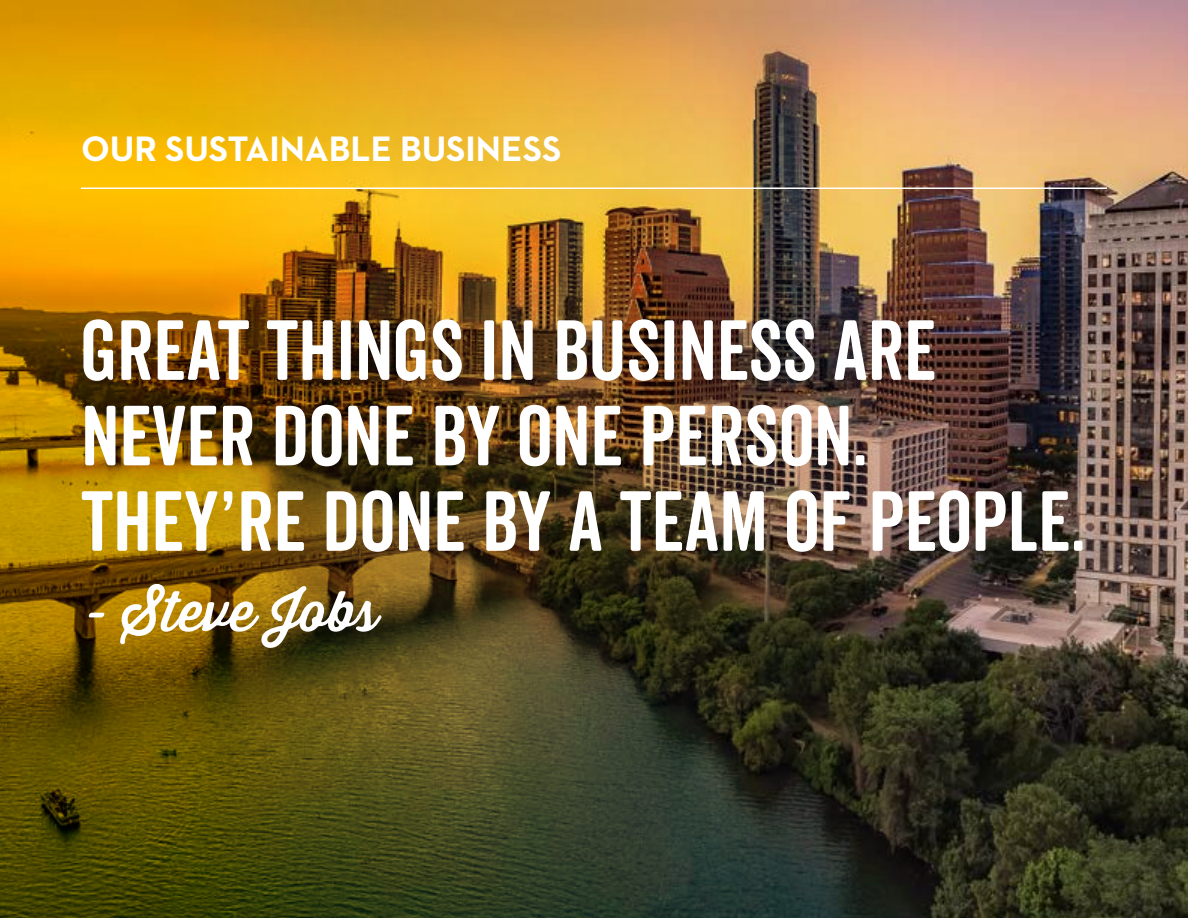
<style>
.page{position:relative;width:1188px;height:918px;background:#fff}
.page>*{position:absolute;margin:0;border:0;box-sizing:border-box;transform-origin:0 0}
.t1{font:82.5px/85.5px "Veneer Clean Soft";color:#fff}
.t2{font:500 55.5px "Thirsty Soft";color:#fff}
.t3{font:700 36px "Neutraface 2 Text";color:#fff}
</style>
<div class="page">
<img style="left:0;top:0;width:1188px;height:918px">
<hr style="left:81px;top:188px;width:1026px;height:1px;background:#fff">
<p class="t3" style="left:81px;top:125px;width:482px">OUR SUSTAINABLE BUSINESS</p>
<p class="t1" style="left:81px;top:307px;width:1007px">GREAT THINGS IN BUSINESS ARE<br>NEVER DONE BY ONE PERSON.<br>THEY’RE DONE BY A TEAM OF PEOPLE.</p>
<p class="t2" style="left:81px;top:570px;width:298px">- Steve Jobs</p>
</div>
